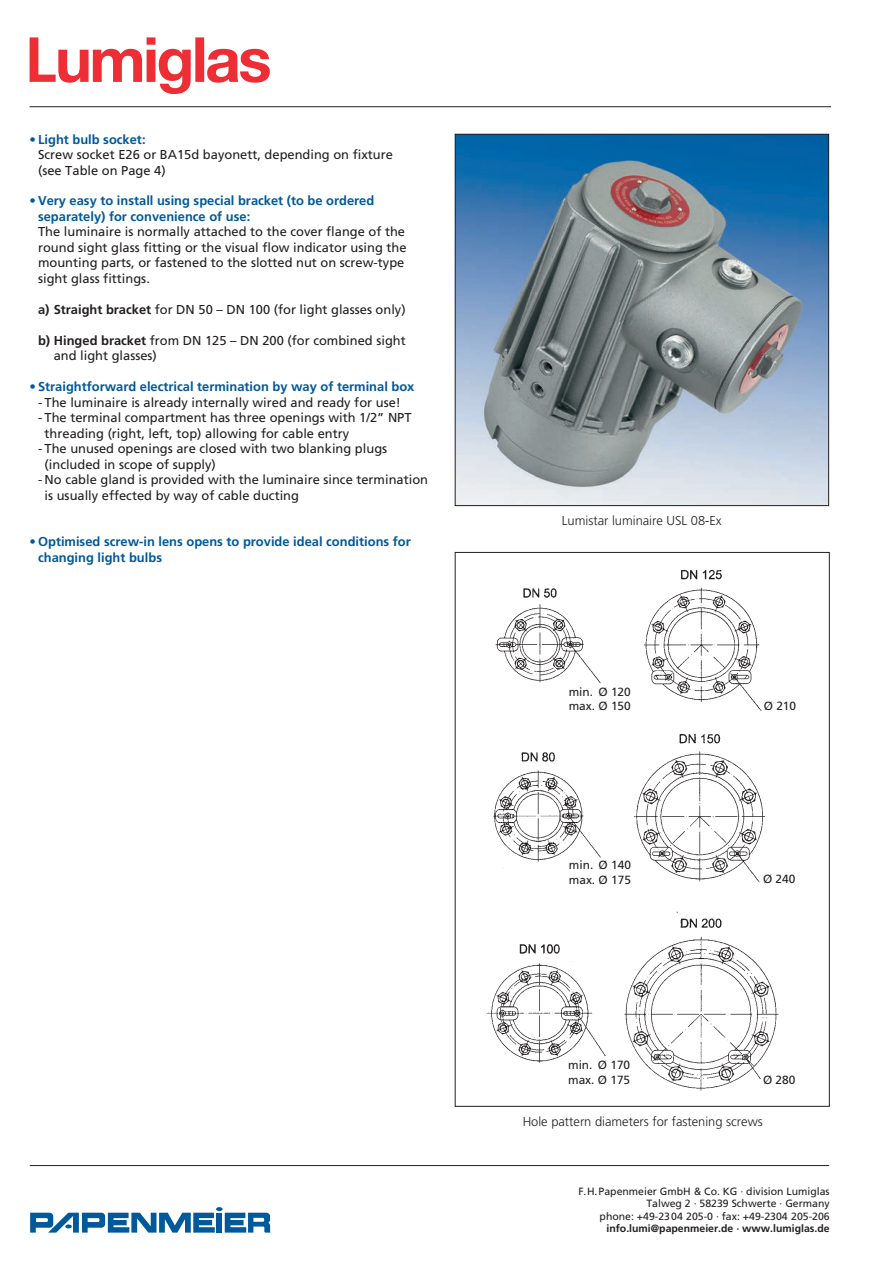
<style>
.page{position:relative;width:893px;height:1263px;background:#fff}
.page>*{position:absolute;margin:0;border:0;box-sizing:border-box;transform-origin:0 0}
.t1{font:12.9px/15.5px "Frutiger";color:#231f20}
.t2{font:700 12.9px/15.5px "Frutiger";color:#00599b}
.t3{font:300 12.9px "Frutiger";color:#231f20}
.t4{font:11.85px "Frutiger";color:#231f20}
.t5{font:10.5px "Frutiger";color:#231f20}
.t6{font:700 10.5px "Frutiger";color:#231f20}
.s1{font-weight:700}
</style>
<div class="page">
<img style="left:457px;top:136px;width:370px;height:368px">
<div style="left:455px;top:134px;width:374px;height:372px;border:1px solid #231f20"></div>
<svg style="left:30px;top:1207px;width:241px;height:25px"></svg>
<hr style="left:30px;top:1165px;width:799px;height:1px;background:#231f20">
<img style="left:486px;top:569px;width:293px;height:522px">
<div style="left:569px;top:687px;width:62px;height:23px;background:#fff"></div>
<div style="left:569px;top:860px;width:62px;height:24px;background:#fff"></div>
<div style="left:568px;top:1060px;width:63px;height:24px;background:#fff"></div>
<hr style="left:30px;top:106px;width:801px;height:1px;background:#231f20">
<svg style="left:30px;top:37px;width:240px;height:57px"></svg>
<p class="t2" style="left:30px;top:131px;width:118px">• Light bulb socket:</p>
<p class="t1" style="left:38px;top:147px;width:356px">Screw socket E26 or BA15d bayonett, depending on fixture</p>
<p class="t1" style="left:38px;top:162px;width:129px">(see Table on Page 4)</p>
<p class="t2" style="left:30px;top:193px;width:346px">• Very easy to install using special bracket (to be ordered</p>
<p class="t2" style="left:38px;top:209px;width:214px">separately) for convenience of use:</p>
<p class="t1" style="left:38px;top:224px;width:370px">The luminaire is normally attached to the cover flange of the round sight glass fitting or the visual flow indicator using the mounting parts, or fastened to the slotted nut on screw-type sight glass fittings.</p>
<p class="t1" style="left:38px;top:302px;width:369px"><span class="s1">a) Straight bracket</span> for DN 50 – DN 100 (for light glasses only)</p>
<p class="t1" style="left:38px;top:333px;width:369px"><span class="s1">b) Hinged bracket</span> from DN 125 – DN 200 (for combined sight</p>
<p class="t1" style="left:54px;top:348px;width:105px">and light glasses)</p>
<p class="t2" style="left:30px;top:379px;width:386px">• Straightforward electrical termination by way of terminal box</p>
<p class="t1" style="left:38px;top:395px;width:364px">- The luminaire is already internally wired and ready for use!</p>
<p class="t1" style="left:45px;top:410px;width:369px;text-indent:-7px">- The terminal compartment has three openings with 1/2” NPT threading (right, left, top) allowing for cable entry</p>
<p class="t1" style="left:38px;top:441px;width:351px">- The unused openings are closed with two blanking plugs</p>
<p class="t1" style="left:45px;top:456px;width:173px">(included in scope of supply)</p>
<p class="t1" style="left:45px;top:472px;width:385px;text-indent:-7px">- No cable gland is provided with the luminaire since termination is usually effected by way of cable ducting</p>
<p class="t2" style="left:38px;top:534px;width:374px;text-indent:-9px">• Optimised screw-in lens opens to provide ideal conditions for changing light bulbs</p>
<p class="t3" style="left:562px;top:513px;width:161px">Lumistar luminaire USL 08-Ex</p>
<p class="t4" style="left:569px;top:685px;width:64px">min. Ø 120</p>
<p class="t4" style="left:569px;top:699px;width:64px">max. Ø 150</p>
<p class="t4" style="left:569px;top:858px;width:64px">min. Ø 140</p>
<p class="t4" style="left:569px;top:873px;width:64px">max. Ø 175</p>
<p class="t4" style="left:764px;top:699px;width:34px">Ø 210</p>
<p class="t4" style="left:763px;top:872px;width:34px">Ø 240</p>
<p class="t4" style="left:568px;top:1058px;width:64px">min. Ø 170</p>
<p class="t4" style="left:568px;top:1073px;width:64px">max. Ø 175</p>
<p class="t4" style="left:763px;top:1073px;width:34px">Ø 280</p>
<p class="t3" style="left:523px;top:1114px;width:242px">Hole pattern diameters for fastening screws</p>
<p class="t5" style="left:578px;top:1185px;width:253px">F.H.Papenmeier GmbH &amp; Co. KG · division Lumiglas</p>
<p class="t5" style="left:646px;top:1197px;width:185px">Talweg 2 · 58239 Schwerte · Germany</p>
<p class="t5" style="left:600px;top:1210px;width:232px">phone: +49-2304 205-0 · fax: +49-2304 205-206</p>
<p class="t6" style="left:607px;top:1222px;width:225px">info.lumi@papenmeier.de · www.lumiglas.de</p>
</div>
